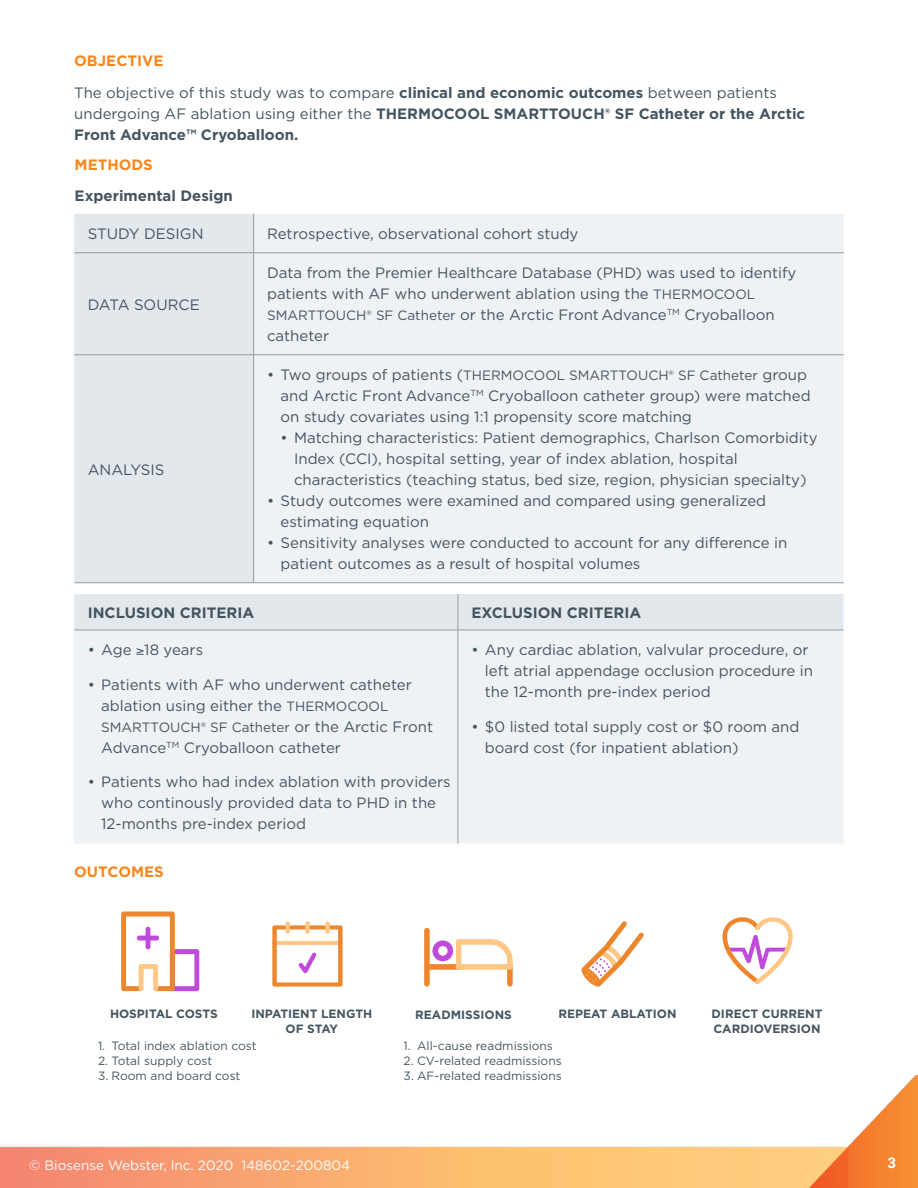
<style>
.page{position:relative;width:918px;height:1188px;background:#fff}
.page>*{position:absolute;margin:0;border:0;box-sizing:border-box;transform-origin:0 0}
.t1{font:15px/21px "Gotham";color:#455560}
.t2{font:700 15px/21px "Gotham";color:#455560}
.t3{font:700 15px "Gotham";color:#f6871f}
.t4{font:700 15px "Univers LT Std";color:#fff}
.t5{font:13.5px "Gotham";color:#455560}
.t6{font:13.5px "Gotham";color:#fff}
.t7{font:12px "Gotham";color:#455560}
.t8{font:700 12px/15px "Gotham";color:#455560}
.s1{font-weight:400}
.s2{font-size:13.5px}
.s3{font-size:15px}
</style>
<div class="page">
<img style="left:0;top:1075px;width:918px;height:113px">
<div style="left:74px;top:594px;width:770px;height:36px;background:#e3e8ec"></div>
<div style="left:74px;top:631px;width:769px;height:212px;background:#eff2f4"></div>
<hr style="left:458px;top:594px;width:1px;height:36px;background:#959ca2">
<hr style="left:74px;top:630px;width:384px;height:1px;background:#959ca2">
<hr style="left:458px;top:630px;width:386px;height:1px;background:#959ca2">
<hr style="left:458px;top:630px;width:1px;height:213px;background:#959ca2">
<div style="left:74px;top:214px;width:179px;height:369px;background:#e3e8ec"></div>
<div style="left:254px;top:214px;width:590px;height:369px;background:#eff2f4"></div>
<hr style="left:253px;top:214px;width:1px;height:39px;background:#959ca2">
<hr style="left:74px;top:253px;width:180px;height:1px;background:#959ca2">
<hr style="left:254px;top:253px;width:590px;height:1px;background:#959ca2">
<hr style="left:253px;top:253px;width:1px;height:102px;background:#959ca2">
<hr style="left:74px;top:355px;width:180px;height:1px;background:#959ca2">
<hr style="left:254px;top:355px;width:590px;height:1px;background:#959ca2">
<hr style="left:253px;top:355px;width:1px;height:228px;background:#959ca2">
<hr style="left:74px;top:583px;width:180px;height:1px;background:#959ca2">
<hr style="left:254px;top:583px;width:590px;height:1px;background:#959ca2">
<svg style="left:581px;top:921px;width:63px;height:66px"></svg>
<svg style="left:121px;top:912px;width:78px;height:79px"></svg>
<hr style="left:146px;top:927px;width:4px;height:22px;background:#bf4adb;border-radius:2px">
<div style="left:137px;top:936px;width:22px;height:5px;background:#bf4adb;border-radius:2px"></div>
<div style="left:425px;top:964px;width:40px;height:6px;background:#ed872e;border-radius:3px"></div>
<div style="left:424px;top:928px;width:6px;height:59px;background:#ed872e;border-radius:3px"></div>
<div style="left:507px;top:964px;width:6px;height:23px;background:#ed872e;border-radius:3px"></div>
<svg style="left:432px;top:939px;width:81px;height:31px"></svg>
<svg style="left:723px;top:917px;width:70px;height:67px"></svg>
<div style="left:285px;top:921px;width:5px;height:13px;background:#ffc785;border-radius:2px"></div>
<div style="left:325px;top:921px;width:5px;height:13px;background:#ffc785;border-radius:2px"></div>
<div style="left:305px;top:921px;width:5px;height:13px;background:#ffc785;border-radius:2px"></div>
<svg style="left:272px;top:925px;width:71px;height:62px"></svg>
<p class="t3" style="left:74px;top:51px;width:91px">OBJECTIVE</p>
<p class="t2" style="left:74px;top:82px;width:732px"><span class="s1">The objective of this study was to compare</span> clinical and economic outcomes <span class="s1">between patients undergoing AF ablation using either the</span> THERMOCOOL SMARTTOUCH® SF Catheter or the Arctic<br>Front Advance™ Cryoballoon.</p>
<p class="t3" style="left:75px;top:154px;width:80px">METHODS</p>
<p class="t2" style="left:75px;top:185px;width:160px">Experimental Design</p>
<p class="t1" style="left:88px;top:223px;width:117px">STUDY DESIGN</p>
<p class="t1" style="left:267px;top:223px;width:313px">Retrospective, observational cohort study</p>
<p class="t1" style="left:88px;top:294px;width:114px">DATA SOURCE</p>
<p class="t1" style="left:88px;top:459px;width:78px">ANALYSIS</p>
<p class="t1" style="left:267px;top:262px;width:531px">Data from the Premier Healthcare Database (PHD) was used to identify patients with AF who underwent ablation using the <span class="s2">THERMOCOOL SMARTTOUCH® SF Catheter</span> or the Arctic Front Advance<sup>TM</sup> Cryoballoon catheter</p>
<p class="t5" style="left:267px;top:367px;width:541px"><span class="s3">• Two groups of patients (</span>THERMOCOOL SMARTTOUCH® SF Catheter <span class="s3">group</span></p>
<p class="t1" style="left:281px;top:385px;width:532px">and Arctic Front Advance<sup>TM</sup> Cryoballoon catheter group) were matched on study covariates using 1:1 propensity score matching</p>
<p class="t1" style="left:294px;top:427px;width:525px;text-indent:-14px">• Matching characteristics: Patient demographics, Charlson Comorbidity<br>Index (CCI), hospital setting, year of index ablation, hospital characteristics (teaching status, bed size, region, physician specialty)</p>
<p class="t1" style="left:281px;top:490px;width:487px;text-indent:-14px">• Study outcomes were examined and compared using generalized estimating equation</p>
<p class="t1" style="left:281px;top:532px;width:508px;text-indent:-14px">• Sensitivity analyses were conducted to account for any difference in patient outcomes as a result of hospital volumes</p>
<p class="t2" style="left:88px;top:602px;width:168px">INCLUSION CRITERIA</p>
<p class="t2" style="left:471px;top:602px;width:171px">EXCLUSION CRITERIA</p>
<p class="t1" style="left:88px;top:639px;width:117px">• Age ≥18 years</p>
<p class="t1" style="left:101px;top:674px;width:312px;text-indent:-14px">• Patients with AF who underwent catheter ablation using either the <span class="s2">THERMOCOOL</span></p>
<p class="t5" style="left:101px;top:719px;width:333px">SMARTTOUCH® SF Catheter <span class="s3">or the Arctic Front</span></p>
<p class="t1" style="left:101px;top:737px;width:241px">Advance<sup>TM</sup> Cryoballoon catheter</p>
<p class="t1" style="left:101px;top:771px;width:351px;text-indent:-14px">• Patients who had index ablation with providers who continously provided data to PHD in the<br>12-months pre-index period</p>
<p class="t1" style="left:485px;top:639px;width:330px;text-indent:-14px">• Any cardiac ablation, valvular procedure, or left atrial appendage occlusion procedure in the 12-month pre-index period</p>
<p class="t1" style="left:485px;top:716px;width:316px;text-indent:-14px">• $0 listed total supply cost or $0 room and board cost (for inpatient ablation)</p>
<p class="t3" style="left:74px;top:862px;width:91px">OUTCOMES</p>
<p class="t8" style="left:251px;top:1007px;width:122px;text-align:center">INPATIENT LENGTH<br>OF STAY</p>
<p class="t7" style="left:98px;top:1038px;width:160px">1. Total index ablation cost</p>
<p class="t7" style="left:98px;top:1053px;width:116px">2. Total supply cost</p>
<p class="t7" style="left:98px;top:1068px;width:144px">3. Room and board cost</p>
<p class="t8" style="left:110px;top:1007px;width:109px">HOSPITAL COSTS</p>
<p class="t8" style="left:415px;top:1008px;width:98px">READMISSIONS</p>
<p class="t8" style="left:558px;top:1007px;width:120px">REPEAT ABLATION</p>
<p class="t8" style="left:712px;top:1007px;width:112px">DIRECT CURRENT<br>CARDIOVERSION</p>
<p class="t7" style="left:404px;top:1038px;width:151px">1. All-cause readmissions</p>
<p class="t7" style="left:404px;top:1053px;width:160px">2. CV-related readmissions</p>
<p class="t7" style="left:404px;top:1068px;width:160px">3. AF-related readmissions</p>
<p class="t6" style="left:29px;top:1157px;width:323px">© Biosense Webster, Inc. 2020 148602-200804</p>
<p class="t4" style="left:888px;top:1154px;width:10px">3</p>
</div>
